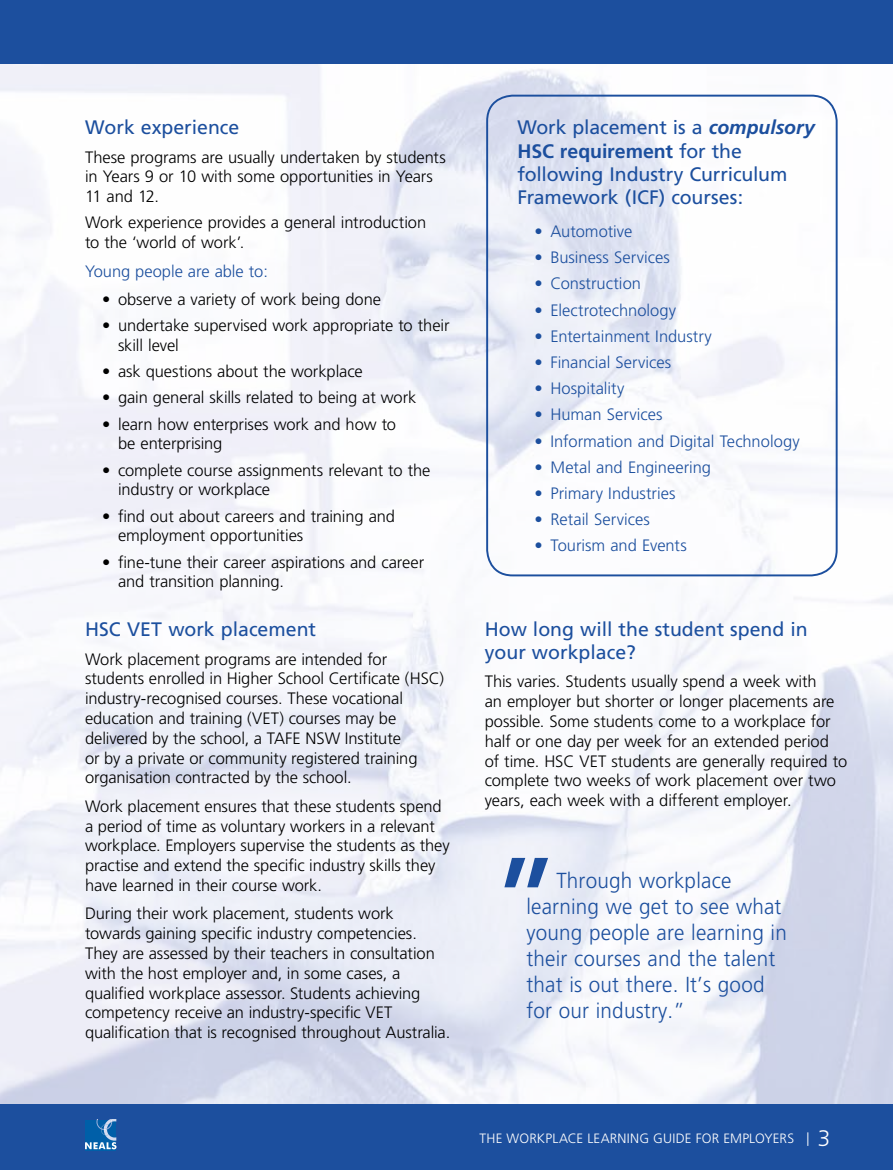
<style>
.page{position:relative;width:893px;height:1170px;background:#fff}
.page>*{position:absolute;margin:0;border:0;box-sizing:border-box;transform-origin:0 0}
.t1{font:120px "Frutiger CE";color:#1c4f9e}
.t2{font:300 21.75px/26.1px "Frutiger CE";letter-spacing:.01em;color:#1c4f9e;scale:.95 1}
.t3{font:19.5px/23.4px "Frutiger CE";color:#1c4f9e}
.t4{font:19.5px "Frutiger";color:#1c4f9e}
.t5{font:300 16.5px/19.8px "Frutiger CE";letter-spacing:-.005em;color:#000}
.t6{font:300 16.5px "Frutiger CE";color:#1c4f9e}
.t7{font:300 13.5px "Frutiger CE";letter-spacing:.015em;color:#fff}
.s1{font-weight:700;font-style:italic}
.s2{font-weight:700}
.s3{font-size:22.5px}
</style>
<div class="page">
<img style="left:0;top:64px;width:893px;height:1040px">
<div style="left:486px;top:95px;width:352px;height:481px;border:2px solid #1c4f9e;border-radius:26px"></div>
<div style="left:0;top:1104px;width:893px;height:65px;background:#1c4f9e"></div>
<svg style="left:85px;top:1149px;width:31px;height:1px"></svg>
<svg style="left:85px;top:1119px;width:31px;height:30px"></svg>
<div style="left:0;top:0;width:893px;height:64px;background:#1c4f9e"></div>
<p class="t4" style="left:85px;top:116px;width:156px">Work experience</p>
<p class="t5" style="left:85px;top:147px;width:362px">These programs are usually undertaken by students in Years 9 or 10 with some opportunities in Years<br>11 and 12.</p>
<p class="t5" style="left:85px;top:213px;width:343px">Work experience provides a general introduction to the ‘world of work’.</p>
<p class="t6" style="left:85px;top:261px;width:185px">Young people are able to:</p>
<p class="t5" style="left:102px;top:289px;width:281px">• observe a variety of work being done</p>
<p class="t5" style="left:118px;top:315px;width:333px;text-indent:-16px">• undertake supervised work appropriate to their skill level</p>
<p class="t5" style="left:102px;top:361px;width:262px">• ask questions about the workplace</p>
<p class="t5" style="left:102px;top:387px;width:316px">• gain general skills related to being at work</p>
<p class="t5" style="left:118px;top:413px;width:280px;text-indent:-16px">• learn how enterprises work and how to be enterprising</p>
<p class="t5" style="left:118px;top:459px;width:314px;text-indent:-16px">• complete course assignments relevant to the industry or workplace</p>
<p class="t5" style="left:118px;top:505px;width:278px;text-indent:-16px">• find out about careers and training and employment opportunities</p>
<p class="t5" style="left:118px;top:551px;width:308px;text-indent:-16px">• fine-tune their career aspirations and career and transition planning.</p>
<p class="t3" style="left:85px;top:617px;width:233px">HSC VET work placement</p>
<p class="t5" style="left:85px;top:648px;width:361px">Work placement programs are intended for students enrolled in Higher School Certificate (HSC) industry-recognised courses. These vocational education and training (VET) courses may be delivered by the school, a TAFE NSW Institute<br>or by a private or community registered training organisation contracted by the school.</p>
<p class="t5" style="left:85px;top:795px;width:366px">Work placement ensures that these students spend a period of time as voluntary workers in a relevant workplace. Employers supervise the students as they practise and extend the specific industry skills they have learned in their course work.</p>
<p class="t5" style="left:85px;top:903px;width:367px">During their work placement, students work towards gaining specific industry competencies.<br>They are assessed by their teachers in consultation with the host employer and, in some cases, a qualified workplace assessor. Students achieving competency receive an industry-specific VET qualification that is recognised throughout Australia.</p>
<p class="t3" style="left:517px;top:116px;width:299px">Work placement is a <span class="s1">compulsory<br></span><span class="s2">HSC requirement</span> for the following Industry Curriculum<br>Framework (ICF) courses:</p>
<p class="t6" style="left:534px;top:222px;width:100px">• Automotive</p>
<p class="t6" style="left:534px;top:248px;width:137px">• Business Services</p>
<p class="t6" style="left:534px;top:274px;width:108px">• Construction</p>
<p class="t6" style="left:534px;top:300px;width:143px">• Electrotechnology</p>
<p class="t6" style="left:534px;top:326px;width:179px">• Entertainment Industry</p>
<p class="t6" style="left:534px;top:352px;width:138px">• Financial Services</p>
<p class="t6" style="left:534px;top:379px;width:91px">• Hospitality</p>
<p class="t6" style="left:534px;top:405px;width:129px">• Human Services</p>
<p class="t6" style="left:534px;top:431px;width:267px">• Information and Digital Technology</p>
<p class="t6" style="left:534px;top:457px;width:178px">• Metal and Engineering</p>
<p class="t6" style="left:534px;top:483px;width:142px">• Primary Industries</p>
<p class="t6" style="left:534px;top:510px;width:117px">• Retail Services</p>
<p class="t6" style="left:534px;top:536px;width:154px">• Tourism and Events</p>
<p class="t3" style="left:485px;top:617px;width:324px">How long will the student spend in your workplace?</p>
<p class="t5" style="left:485px;top:671px;width:364px">This varies. Students usually spend a week with<br>an employer but shorter or longer placements are possible. Some students come to a workplace for half or one day per week for an extended period of time. HSC VET students are generally required to complete two weeks of work placement over two years, each week with a different employer.</p>
<h1 class="t1" style="left:493px;top:830px;width:68px">”</h1>
<h2 class="t2" style="left:526px;top:866px;width:276px;text-indent:30px">Through workplace learning we get to see what young people are learning in their courses and the talent that is out there. It’s good for our industry.”</h2>
<p class="t7" style="left:480px;top:1130px;width:352px">THE WORKPLACE LEARNING GUIDE FOR EMPLOYERS | <span class="s3">3</span></p>
</div>
